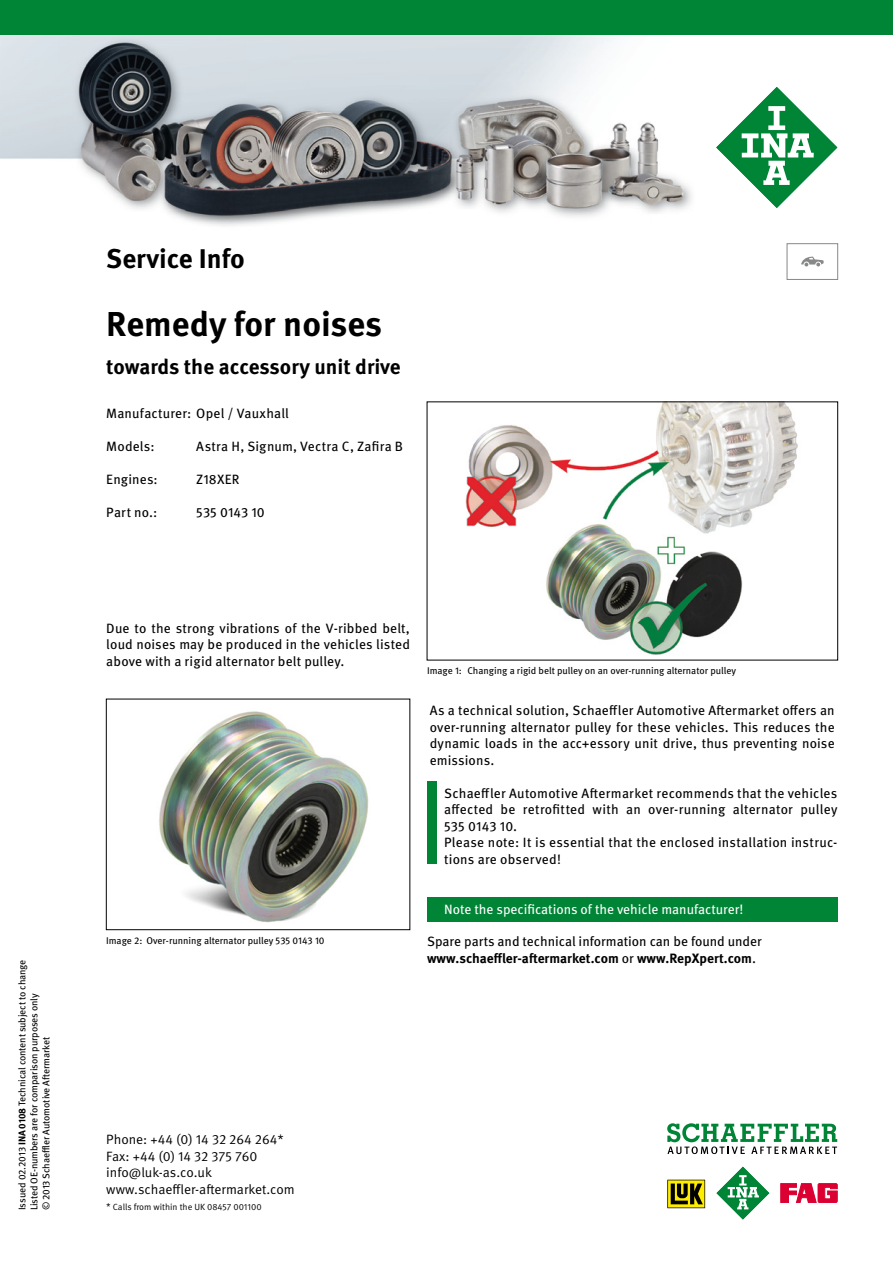
<style>
.page{position:relative;width:893px;height:1263px;background:#fff}
.page>*{position:absolute;margin:0;border:0;box-sizing:border-box;transform-origin:0 0}
.t1{font:700 34.5px "Meta Pro";color:#000}
.t2{font:700 27px "Meta Pro";color:#000}
.t3{font:700 21px "Meta Pro";letter-spacing:-.005em;color:#000}
.t4{font:13.5px/16.5px "Meta Pro";letter-spacing:.015em;color:#000}
.t5{font:13.5px/16.5px "Meta Pro Norm";color:#000}
.t6{font:13.5px "Meta Pro";color:#fff}
.t7{font:9.75px/12px "Meta Pro";letter-spacing:-.01em;color:#000}
.t8{font:9px "Meta Pro Norm";color:#000}
.s1{font-weight:700}
.s2{font-size:9.75px}
</style>
<div class="page">
<div style="left:427px;top:781px;width:9px;height:83px;background:#008436"></div>
<img style="left:465px;top:404px;width:333px;height:251px">
<img style="left:159px;top:711px;width:210px;height:212px">
<div style="left:106px;top:699px;width:304px;height:231px;border:1px solid #000"></div>
<div style="left:427px;top:897px;width:411px;height:24px;background:#008436"></div>
<div style="left:787px;top:243px;width:51px;height:37px;border:1px solid #87888a"></div>
<svg style="left:801px;top:257px;width:23px;height:9px"></svg>
<img style="left:0;top:34px;width:893px;height:192px">
<svg style="left:667px;top:1180px;width:38px;height:28px"></svg>
<svg style="left:781px;top:1183px;width:56px;height:19px"></svg>
<svg style="left:716px;top:1166px;width:54px;height:54px"></svg>
<svg style="left:667px;top:1123px;width:170px;height:31px"></svg>
<svg style="left:715px;top:85px;width:124px;height:124px"></svg>
<div style="left:0;top:0;width:893px;height:34px;background:#008436"></div>
<p class="t7" style="left:15px;top:1210px;width:252px;rotate:-90deg">Issued 02.2013 <span class="s1">INA 0108</span> Technical content subject to change<br>Listed OE-numbers are for comparison purposes only<br>© 2013 Schaeffler Automotive Aftermarket</p>
<h2 class="t2" style="left:106px;top:238px;width:140px">Service Info</h2>
<h1 class="t1" style="left:106px;top:297px;width:277px">Remedy for noises</h1>
<h3 class="t3" style="left:106px;top:350px;width:296px">towards the accessory unit drive</h3>
<p class="t4" style="left:106px;top:404px;width:184px">Manufacturer: Opel / Vauxhall</p>
<p class="t4" style="left:106px;top:437px;width:50px">Models:</p>
<p class="t4" style="left:196px;top:437px;width:208px">Astra H, Signum, Vectra C, Zafira B</p>
<p class="t4" style="left:106px;top:470px;width:53px">Engines:</p>
<p class="t4" style="left:196px;top:470px;width:45px">Z18XER</p>
<p class="t4" style="left:106px;top:503px;width:53px">Part no.:</p>
<p class="t4" style="left:196px;top:503px;width:70px">535 0143 10</p>
<p class="t4" style="left:106px;top:619px;width:305px;text-align:justify">Due to the strong vibrations of the V-ribbed belt, loud noises may be produced in the vehicles listed above with a rigid alternator belt pulley.</p>
<p class="t7" style="left:106px;top:933px;width:220px">Image 2: Over-running alternator pulley 535 0143 10</p>
<p class="t7" style="left:427px;top:664px;width:311px">Image 1: Changing a rigid belt pulley on an over-running alternator pulley</p>
<p class="t4" style="left:430px;top:701px;width:406px;text-align:justify">As a technical solution, Schaeffler Automotive Aftermarket offers an over-running alternator pulley for these vehicles. This reduces the dynamic loads in the acc+essory unit drive, thus preventing noise emissions.</p>
<p class="t4" style="left:444px;top:784px;width:395px">Schaeffler Automotive Aftermarket recommends that the vehicles affected be retrofitted with an over-running alternator pulley 535 0143 10.<br>Please note: It is essential that the enclosed installation instruc&shy;tions are observed!</p>
<p class="t6" style="left:444px;top:899px;width:301px">Note the specifications of the vehicle manufacturer!</p>
<p class="t4" style="left:427px;top:932px;width:336px">Spare parts and technical information can be found under <span class="s1">www.schaeffler-aftermarket.com</span> or <span class="s1">www.RepXpert.com</span>.</p>
<p class="t5" style="left:106px;top:1130px;width:190px">Phone: +44 (0) 14 32 264 264*<br>Fax: +44 (0) 14 32 375 760 info@luk-as.co.uk www.schaeffler-aftermarket.com</p>
<p class="t8" style="left:106px;top:1200px;width:157px"><span class="s2">*</span> Calls from within the UK 08457 001100</p>
</div>
